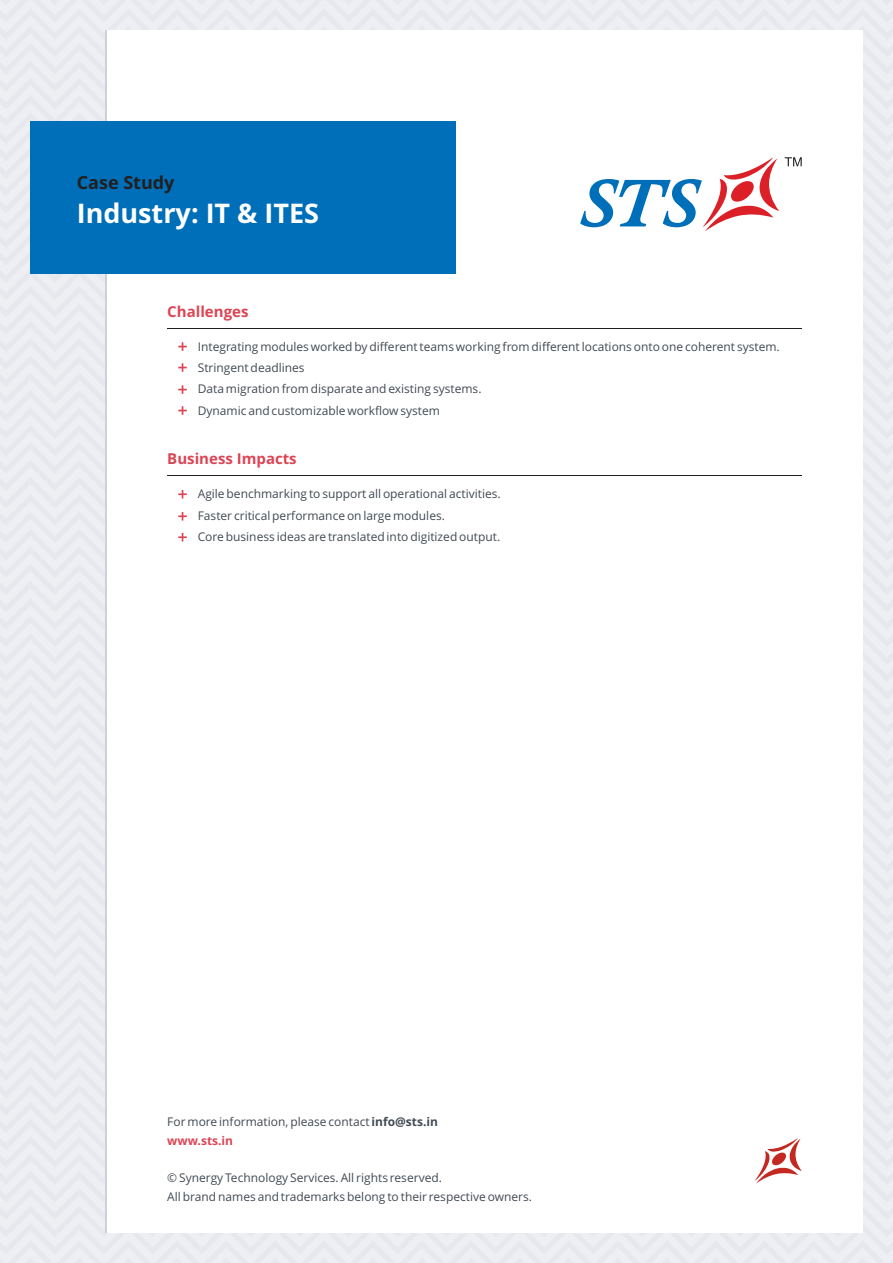
<style>
.page{position:relative;width:893px;height:1263px;background:#edeff3}
.page>*{position:absolute;margin:0;border:0;box-sizing:border-box;transform-origin:0 0}
.t1{font:700 27px "Open Sans";color:#fff}
.t2{font:700 18px "Open Sans";color:#231f20}
.t3{font:700 15px "Open Sans";color:#db4554}
.t4{font:12px/21.3px "Open Sans";color:#424a54}
.s1{font-weight:700}
.s2{font-weight:700;color:#db4554}
</style>
<div class="page">
<div style="left:106px;top:30px;width:756px;height:1202px;background:#fff"></div>
<hr style="left:105px;top:30px;width:1px;height:1202px;background:#ccd1d9">
<div style="left:30px;top:122px;width:426px;height:152px;background:#006fb9"></div>
<svg style="left:754px;top:1138px;width:48px;height:45px"></svg>
<hr style="left:167px;top:328px;width:635px;height:1px;background:#231f20">
<svg style="left:178px;top:342px;width:9px;height:9px"></svg>
<hr style="left:167px;top:475px;width:635px;height:1px;background:#231f20">
<svg style="left:178px;top:363px;width:9px;height:9px"></svg>
<svg style="left:178px;top:385px;width:9px;height:9px"></svg>
<svg style="left:178px;top:406px;width:9px;height:9px"></svg>
<svg style="left:178px;top:490px;width:9px;height:8px"></svg>
<svg style="left:178px;top:512px;width:9px;height:8px"></svg>
<svg style="left:178px;top:533px;width:9px;height:8px"></svg>
<svg style="left:580px;top:157px;width:199px;height:74px"></svg>
<svg style="left:785px;top:157px;width:17px;height:9px"></svg>
<h2 class="t2" style="left:77px;top:175px;width:99px">Case Study</h2>
<h1 class="t1" style="left:77px;top:202px;width:244px">Industry: IT &amp; ITES</h1>
<p class="t3" style="left:167px;top:305px;width:83px">Challenges</p>
<p class="t4" style="left:198px;top:337px;width:584px">Integrating modules worked by different teams working from different locations onto one coherent system.<br>Stringent deadlines<br>Data migration from disparate and existing systems.<br>Dynamic and customizable workflow system</p>
<p class="t3" style="left:167px;top:453px;width:131px">Business Impacts</p>
<p class="t4" style="left:198px;top:485px;width:305px">Agile benchmarking to support all operational activities.<br>Faster critical performance on large modules.<br>Core business ideas are translated into digitized output.</p>
<p class="t4" style="left:167px;top:1112px;width:272px;line-height:19.6px">For more information, please contact <span class="s1">info@sts.in </span><span class="s2">www.sts.in</span></p>
<p class="t4" style="left:167px;top:1169px;width:366px;line-height:19.6px">© Synergy Technology Services. All rights reserved.<br>All brand names and trademarks belong to their respective owners.</p>
</div>
